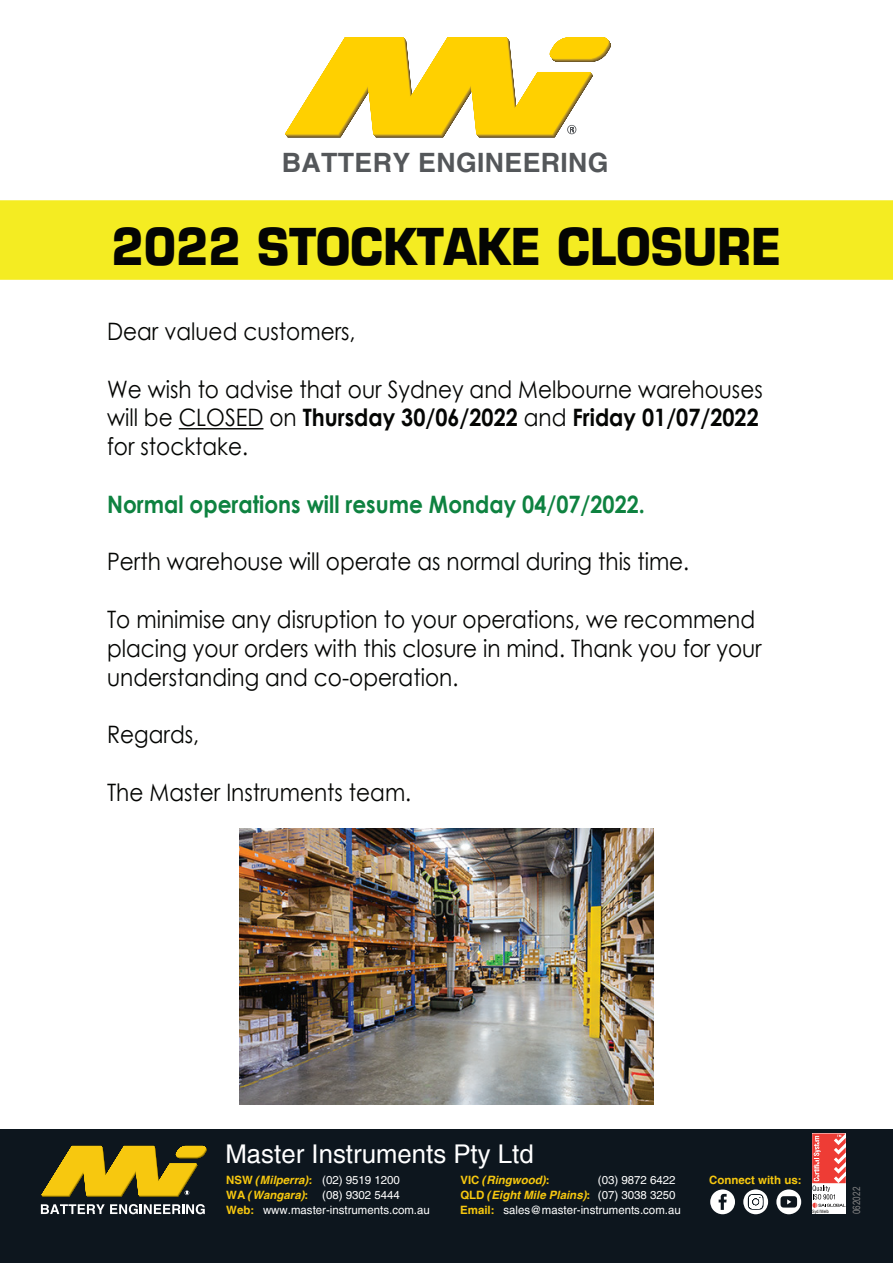
<style>
.page{position:relative;width:893px;height:1263px;background:#fff}
.page>*{position:absolute;margin:0;border:0;box-sizing:border-box;transform-origin:0 0}
.t1{font:700 49.5px "Eurostile";color:#040503;scale:.91 1}
.t2{font:700 26.55px "Helvetica";letter-spacing:.015em;color:#54575a}
.t3{font:25.8px "Helvetica";color:#fff}
.t4{font:24px/28.8px "Century Gothic";color:#040503;scale:.9 1}
.t5{font:700 24px "Century Gothic";color:#0e8240;scale:.9 1}
.t6{font:11.4px/15.1px "Helvetica";color:#fff}
.t7{font:italic 700 11.4px/15.1px "Helvetica";color:#f7c80f}
.t8{font:700 11.4px "Helvetica";color:#f7c80f}
.t9{font:10.05px "Arial Narrow";color:#848484}
.t10{font:4.5px "Arial Narrow";letter-spacing:.01em;color:#050504}
.s1{font-weight:700}
.s2{font-style:normal}
.s3{font-weight:700;color:#f7c80f}
</style>
<div class="page">
<svg style="left:285px;top:37px;width:326px;height:100px"></svg>
<div style="left:0;top:200px;width:893px;height:80px;background:#f4ec22"></div>
<div style="left:0;top:1129px;width:893px;height:134px;background:#0d161e"></div>
<svg style="left:41px;top:1204px;width:164px;height:10px"></svg>
<svg style="left:41px;top:1146px;width:166px;height:51px"></svg>
<div style="left:812px;top:1133px;width:34px;height:81px;background:#fff"></div>
<svg style="left:812px;top:1133px;width:34px;height:75px"></svg>
<svg style="left:710px;top:1189px;width:25px;height:25px"></svg>
<svg style="left:743px;top:1189px;width:25px;height:25px"></svg>
<svg style="left:776px;top:1189px;width:25px;height:25px"></svg>
<hr style="left:179px;top:428px;width:84px;height:1px;background:#040503">
<img style="left:240px;top:829px;width:413px;height:275px">
<p class="t2" style="left:282px;top:146px;width:328px">BATTERY ENGINEERING</p>
<h1 class="t1" style="left:111px;top:216px;width:738px">2022 STOCKTAKE CLOSURE</h1>
<p class="t4" style="left:107px;top:317px;width:278px">Dear valued customers,</p>
<p class="t4" style="left:107px;top:374px;width:730px">We wish to advise that our Sydney and Melbourne warehouses will be CLOSED on <span class="s1">Thursday 30/06/2022</span> and <span class="s1">Friday 01/07/2022 </span>for stocktake.</p>
<p class="t5" style="left:107px;top:486px;width:599px">Normal operations will resume Monday 04/07/2022.</p>
<p class="t4" style="left:107px;top:547px;width:648px">Perth warehouse will operate as normal during this time.</p>
<p class="t4" style="left:107px;top:605px;width:729px">To minimise any disruption to your operations, we recommend placing your orders with this closure in mind. Thank you for your understanding and co-operation.</p>
<p class="t4" style="left:107px;top:720px;width:104px">Regards,</p>
<p class="t4" style="left:107px;top:777px;width:339px">The Master Instruments team.</p>
<p class="t3" style="left:225px;top:1139px;width:310px">Master Instruments Pty Ltd</p>
<p class="t7" style="left:226px;top:1172px;width:87px"><span class="s2">NSW</span> (Milperra):<br><span class="s2">WA</span> (Wangara)<span class="s2">:</span></p>
<p class="t7" style="left:460px;top:1172px;width:131px"><span class="s2">VIC</span> (Ringwood)<span class="s2">:<br>QLD</span> (Eight Mile Plains)<span class="s2">:</span></p>
<p class="t6" style="left:322px;top:1172px;width:79px">(02) 9519 1200 (08) 9302 5444</p>
<p class="t6" style="left:598px;top:1172px;width:79px">(03) 9872 6422</p>
<p class="t6" style="left:598px;top:1187px;width:79px">(07) 3038 3250</p>
<p class="t8" style="left:709px;top:1172px;width:94px">Connect with us:</p>
<p class="t6" style="left:226px;top:1202px;width:205px"><span class="s3">Web:</span> www.master-instruments.com.au</p>
<p class="t6" style="left:460px;top:1202px;width:222px"><span class="s3">Email:</span> sales@master-instruments.com.au</p>
<p class="t10" style="left:812px;top:1208px;width:18px">Syd/Melb</p>
<p class="t9" style="left:849px;top:1214px;width:29px;rotate:-90deg">062022</p>
</div>
